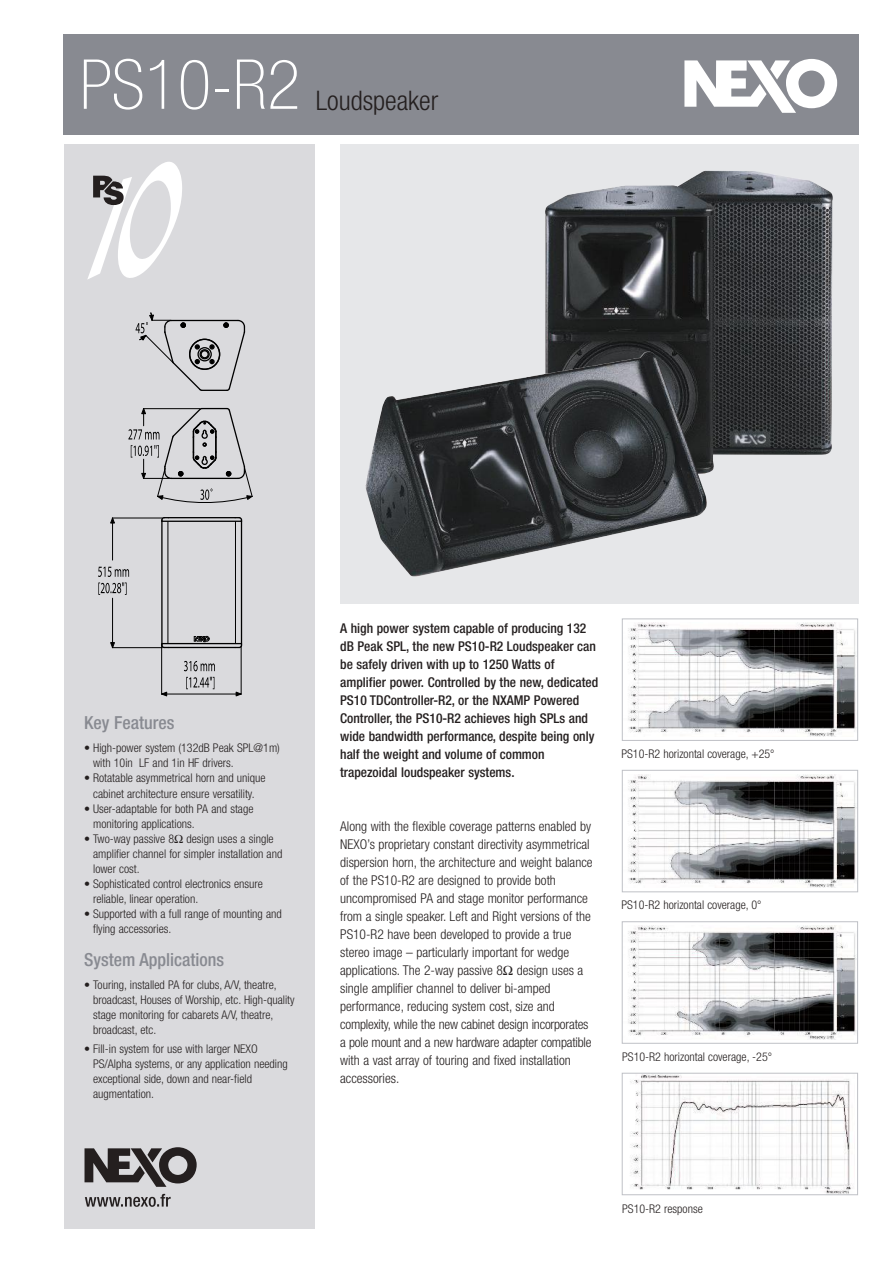
<style>
.page{position:relative;width:893px;height:1263px;background:#fff}
.page>*{position:absolute;margin:0;border:0;box-sizing:border-box;transform-origin:0 0}
.t1{font:100 condensed 69px "Helvetica Neue";color:#fff}
.t2{font:300 condensed 27px "Helvetica Neue";color:#241f1f}
.t3{font:500 condensed 18px "Helvetica Neue";color:#888a91}
.t4{font:300 condensed 13.5px/18px "Helvetica Neue";color:#241f1f}
.t5{font:500 condensed 13.5px/18px "Helvetica Neue";color:#241f1f}
.t6{font:300 condensed 12px/15px "Helvetica Neue";color:#241f1f}
</style>
<div class="page">
<div style="left:64px;top:34px;width:795px;height:100px;background:#888a91"></div>
<svg style="left:684px;top:59px;width:153px;height:54px"></svg>
<div style="left:64px;top:145px;width:251px;height:1084px;background:#dadadd"></div>
<svg style="left:85px;top:1147px;width:112px;height:60px"></svg>
<svg style="left:136px;top:313px;width:110px;height:78px"></svg>
<svg style="left:128px;top:407px;width:125px;height:96px"></svg>
<hr style="left:241px;top:521px;width:1px;height:123px;background:#000">
<hr style="left:161px;top:521px;width:2px;height:123px;background:#000">
<hr style="left:162px;top:643px;width:79px;height:1px;background:#000">
<svg style="left:194px;top:636px;width:16px;height:7px"></svg>
<hr style="left:168px;top:522px;width:1px;height:121px;background:#000">
<hr style="left:235px;top:522px;width:1px;height:121px;background:#000">
<hr style="left:168px;top:647px;width:67px;height:1px;background:#000">
<svg style="left:162px;top:644px;width:6px;height:5px"></svg>
<svg style="left:235px;top:644px;width:8px;height:5px"></svg>
<hr style="left:162px;top:521px;width:79px;height:1px;background:#000">
<hr style="left:168px;top:517px;width:67px;height:1px;background:#000">
<svg style="left:161px;top:517px;width:7px;height:4px"></svg>
<svg style="left:235px;top:517px;width:8px;height:5px"></svg>
<svg style="left:161px;top:691px;width:6px;height:6px"></svg>
<svg style="left:236px;top:692px;width:5px;height:4px"></svg>
<hr style="left:161px;top:644px;width:1px;height:50px;background:#000">
<hr style="left:241px;top:646px;width:1px;height:48px;background:#000">
<hr style="left:162px;top:694px;width:79px;height:1px;background:#000">
<svg style="left:184px;top:661px;width:31px;height:10px"></svg>
<svg style="left:186px;top:677px;width:28px;height:12px"></svg>
<svg style="left:110px;top:642px;width:5px;height:6px"></svg>
<svg style="left:110px;top:517px;width:5px;height:7px"></svg>
<hr style="left:112px;top:647px;width:50px;height:1px;background:#000">
<hr style="left:112px;top:518px;width:50px;height:1px;background:#000">
<hr style="left:112px;top:598px;width:1px;height:50px;background:#000">
<hr style="left:112px;top:518px;width:1px;height:42px;background:#000">
<svg style="left:98px;top:567px;width:31px;height:28px"></svg>
<img style="left:628px;top:623px;width:228px;height:113px">
<div style="left:622px;top:618px;width:236px;height:123px;border:1px solid #bfc1c6"></div>
<img style="left:628px;top:926px;width:228px;height:113px">
<div style="left:622px;top:921px;width:236px;height:123px;border:1px solid #bfc1c6"></div>
<img style="left:628px;top:774px;width:228px;height:114px">
<div style="left:622px;top:770px;width:236px;height:122px;border:1px solid #bfc1c6"></div>
<img style="left:630px;top:1075px;width:223px;height:118px">
<div style="left:622px;top:1073px;width:236px;height:122px;border:1px solid #bfc1c6"></div>
<div style="left:340px;top:145px;width:519px;height:459px;background:#e6e7e9"></div>
<svg style="left:87px;top:162px;width:95px;height:117px"></svg>
<img style="left:545px;top:171px;width:288px;height:302px">
<img style="left:365px;top:351px;width:342px;height:226px">
<h1 class="t1" style="left:80px;top:60px;width:222px">PS10-R2</h1>
<h2 class="t2" style="left:316px;top:90px;width:124px">Loudspeaker</h2>
<h3 class="t3" style="left:84px;top:716px;width:92px">Key Features</h3>
<p class="t6" style="left:93px;top:742px;width:188px;text-indent:-9px">• High-power system (132dB Peak SPL@1m) with 10in LF and 1in HF drivers.</p>
<p class="t6" style="left:84px;top:772px;width:183px;text-align:center">• Rotatable asymmetrical horn and unique cabinet architecture ensure versatility.</p>
<p class="t6" style="left:93px;top:802px;width:162px;text-indent:-9px">• User-adaptable for both PA and stage monitoring applications.</p>
<p class="t6" style="left:93px;top:832px;width:191px;text-indent:-9px">• Two-way passive 8 design uses a single amplifier channel for simpler installation and lower cost.</p>
<p class="t6" style="left:93px;top:877px;width:171px;text-indent:-9px">• Sophisticated control electronics ensure reliable, linear operation.</p>
<p class="t6" style="left:93px;top:907px;width:190px;text-indent:-9px">• Supported with a full range of mounting and flying accessories.</p>
<h3 class="t3" style="left:84px;top:953px;width:142px">System Applications</h3>
<p class="t6" style="left:93px;top:978px;width:203px;text-indent:-9px">• Touring, installed PA for clubs, A/V, theatre, broadcast, Houses of Worship, etc. High-quality stage monitoring for cabarets A/V, theatre, broadcast, etc.</p>
<p class="t6" style="left:93px;top:1042px;width:196px;text-indent:-9px">• Fill-in system for use with larger NEXO PS/Alpha systems, or any application needing exceptional side, down and near-field augmentation.</p>
<p class="t5" style="left:340px;top:620px;width:260px">A high power system capable of producing 132 dB Peak SPL, the new PS10-R2 Loudspeaker can be safely driven with up to 1250 Watts of amplifier power. Controlled by the new, dedicated PS10 TDController-R2, or the NXAMP Powered Controller, the PS10-R2 achieves high SPLs and wide bandwidth performance, despite being only half the weight and volume of common trapezoidal loudspeaker systems.</p>
<p class="t4" style="left:340px;top:818px;width:254px">Along with the flexible coverage patterns enabled by NEXO’s proprietary constant directivity asymmetrical dispersion horn, the architecture and weight balance of the PS10-R2 are designed to provide both uncompromised PA and stage monitor performance from a single speaker. Left and Right versions of the PS10-R2 have been developed to provide a true stereo image – particularly important for wedge applications. The 2-way passive 8 design uses a single amplifier channel to deliver bi-amped performance, reducing system cost, size and complexity, while the new cabinet design incorporates a pole mount and a new hardware adapter compatible with a vast array of touring and fixed installation accessories.</p>
<p class="t6" style="left:621px;top:747px;width:155px">PS10-R2 horizontal coverage, +25°</p>
<p class="t6" style="left:621px;top:898px;width:142px">PS10-R2 horizontal coverage, 0°</p>
<p class="t6" style="left:622px;top:1050px;width:151px">PS10-R2 horizontal coverage, -25°</p>
<p class="t6" style="left:622px;top:1202px;width:82px">PS10-R2 response</p>
</div>
